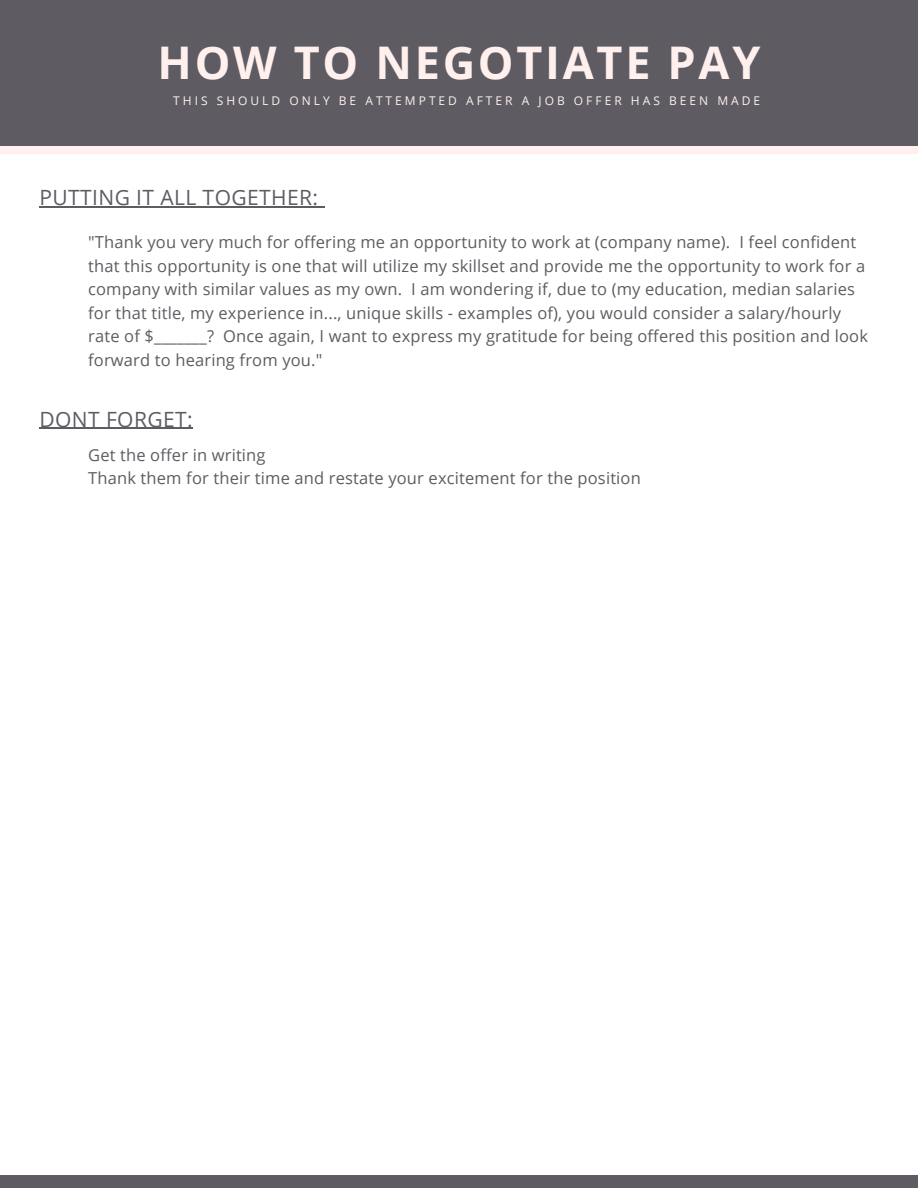
<style>
.page{position:relative;width:918px;height:1188px;background:#fff}
.page>*{position:absolute;margin:0;border:0;box-sizing:border-box;transform-origin:0 0}
.t1{font:700 45px "Open Sans";letter-spacing:.06em;color:#fff0ee}
.t2{font:21px "Open Sans";letter-spacing:.02em;color:#5e5c62}
.t3{font:16.5px/23.7px "Open Sans";letter-spacing:.01em;color:#5e5c62}
.t4{font:12px "Open Sans";letter-spacing:.25em;color:#fff0ee}
</style>
<div class="page">
<div style="left:0;top:0;width:918px;height:154px;background:#5e5c62"></div>
<div style="left:0;top:146px;width:918px;height:8px;background:#fff0ee"></div>
<div style="left:0;top:1176px;width:918px;height:12px;background:#5e5c62"></div>
<hr style="left:39px;top:428px;width:154px;height:1px;background:#5e5c62">
<hr style="left:39px;top:206px;width:280px;height:1px;background:#5e5c62">
<p class="t1" style="left:158px;top:31px;width:604px">HOW TO NEGOTIATE PAY</p>
<p class="t4" style="left:173px;top:92px;width:588px">THIS SHOULD ONLY BE ATTEMPTED AFTER A JOB OFFER HAS BEEN MADE</p>
<p class="t2" style="left:39px;top:183px;width:280px">PUTTING IT ALL TOGETHER:</p>
<p class="t3" style="left:88px;top:230px;width:781px">"Thank you very much for offering me an opportunity to work at (company name). I feel confident that this opportunity is one that will utilize my skillset and provide me the opportunity to work for a company with similar values as my own. I am wondering if, due to (my education, median salaries for that title, my experience in..., unique skills - examples of), you would consider a salary/hourly rate of $_______? Once again, I want to express my gratitude for being offered this position and look forward to hearing from you."</p>
<p class="t2" style="left:39px;top:404px;width:155px">DONT FORGET:</p>
<p class="t3" style="left:88px;top:442px;width:179px">Get the offer in writing</p>
<p class="t3" style="left:88px;top:466px;width:554px">Thank them for their time and restate your excitement for the position</p>
</div>
